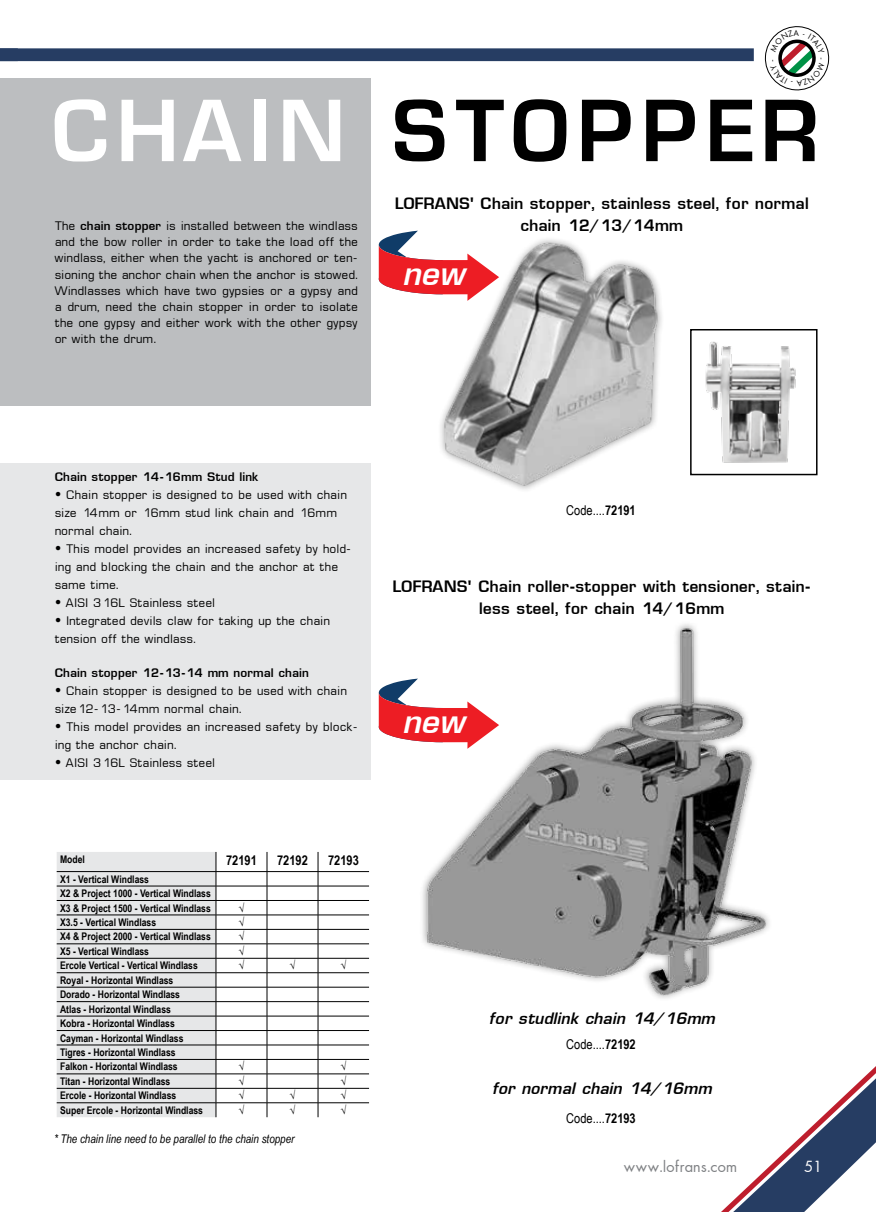
<style>
.page{position:relative;width:876px;height:1212px;background:#fff}
.page>*{position:absolute;margin:0;border:0;box-sizing:border-box;transform-origin:0 0}
.t1{font:95.4px "UB Europa Bold";letter-spacing:.06em;color:#000}
.t2{font:italic 36.6px "UB Europa Bold";color:#fff}
.t3{font:18px/21.6px "UB Europa Bold";color:#000;text-align:center}
.t4{font:italic 18px "UB Europa Bold";color:#000}
.t5{font:18px "UB Future Normal";color:#808285}
.t6{font:18px "UB Future Normal";color:#fff}
.t7{font:13.5px/18px "UB Europa Normal";color:#000}
.t8{font:13.5px "UB Europa Bold";color:#000}
.t9{font:13.5px "Arial Narrow";color:#000}
.t10{font:700 13.5px "Arial Narrow";color:#000}
.t11{font:italic 12px "Arial Narrow";color:#000}
.t12{font:700 10.5px/14.4px "Arial Narrow";color:#000}
.t13{font:10.5px "Arial Narrow";color:#000}
.s1{color:#fff}
.s2{font-family:"UB Europa Bold"}
.s3{font-family:"Arial";font-weight:900;font-style:italic}
.s4{font-weight:700}
</style>
<div class="page">
<svg style="left:721px;top:1066px;width:155px;height:146px"></svg>
<div style="left:0;top:48px;width:754px;height:13px;background:#263d63"></div>
<div style="left:0;top:463px;width:370px;height:317px;background:#e6e7e8"></div>
<div style="left:0;top:78px;width:370px;height:328px;background:#bcbec0"></div>
<hr style="left:216px;top:871px;width:51px;height:1px;background:#000">
<hr style="left:267px;top:871px;width:51px;height:1px;background:#000">
<hr style="left:318px;top:871px;width:51px;height:1px;background:#000">
<hr style="left:216px;top:886px;width:51px;height:1px;background:#000">
<hr style="left:267px;top:886px;width:51px;height:1px;background:#000">
<hr style="left:318px;top:886px;width:51px;height:1px;background:#000">
<hr style="left:216px;top:900px;width:51px;height:1px;background:#000">
<hr style="left:267px;top:900px;width:51px;height:1px;background:#000">
<hr style="left:318px;top:900px;width:51px;height:1px;background:#000">
<hr style="left:216px;top:915px;width:51px;height:1px;background:#000">
<hr style="left:267px;top:915px;width:51px;height:1px;background:#000">
<hr style="left:318px;top:915px;width:51px;height:1px;background:#000">
<hr style="left:216px;top:929px;width:51px;height:1px;background:#000">
<hr style="left:267px;top:929px;width:51px;height:1px;background:#000">
<hr style="left:318px;top:929px;width:51px;height:1px;background:#000">
<hr style="left:216px;top:943px;width:51px;height:1px;background:#000">
<hr style="left:267px;top:943px;width:51px;height:1px;background:#000">
<hr style="left:318px;top:943px;width:51px;height:1px;background:#000">
<hr style="left:216px;top:958px;width:51px;height:1px;background:#000">
<hr style="left:267px;top:958px;width:51px;height:1px;background:#000">
<hr style="left:318px;top:958px;width:51px;height:1px;background:#000">
<hr style="left:216px;top:972px;width:51px;height:1px;background:#000">
<hr style="left:267px;top:972px;width:51px;height:1px;background:#000">
<hr style="left:318px;top:972px;width:51px;height:1px;background:#000">
<hr style="left:216px;top:987px;width:51px;height:1px;background:#000">
<hr style="left:267px;top:987px;width:51px;height:1px;background:#000">
<hr style="left:318px;top:987px;width:51px;height:1px;background:#000">
<hr style="left:216px;top:1001px;width:51px;height:1px;background:#000">
<hr style="left:267px;top:1001px;width:51px;height:1px;background:#000">
<hr style="left:318px;top:1001px;width:51px;height:1px;background:#000">
<hr style="left:216px;top:1016px;width:51px;height:1px;background:#000">
<hr style="left:267px;top:1016px;width:51px;height:1px;background:#000">
<hr style="left:318px;top:1016px;width:51px;height:1px;background:#000">
<hr style="left:216px;top:1030px;width:51px;height:1px;background:#000">
<hr style="left:267px;top:1030px;width:51px;height:1px;background:#000">
<hr style="left:318px;top:1030px;width:51px;height:1px;background:#000">
<hr style="left:216px;top:1045px;width:51px;height:1px;background:#000">
<hr style="left:267px;top:1045px;width:51px;height:1px;background:#000">
<hr style="left:318px;top:1045px;width:51px;height:1px;background:#000">
<hr style="left:216px;top:1059px;width:51px;height:1px;background:#000">
<hr style="left:267px;top:1059px;width:51px;height:1px;background:#000">
<hr style="left:318px;top:1059px;width:51px;height:1px;background:#000">
<hr style="left:216px;top:1073px;width:51px;height:1px;background:#000">
<hr style="left:267px;top:1073px;width:51px;height:1px;background:#000">
<hr style="left:318px;top:1073px;width:51px;height:1px;background:#000">
<hr style="left:216px;top:1088px;width:51px;height:1px;background:#000">
<hr style="left:267px;top:1088px;width:51px;height:1px;background:#000">
<hr style="left:318px;top:1088px;width:51px;height:1px;background:#000">
<hr style="left:216px;top:1102px;width:51px;height:1px;background:#000">
<svg style="left:57px;top:852px;width:160px;height:265px;background:#d7d8d8"></svg>
<hr style="left:267px;top:1102px;width:51px;height:1px;background:#000">
<svg style="left:267px;top:852px;width:1px;height:265px"></svg>
<hr style="left:318px;top:1102px;width:51px;height:1px;background:#000">
<svg style="left:318px;top:852px;width:1px;height:265px"></svg>
<svg style="left:379px;top:231px;width:39px;height:63px"></svg>
<svg style="left:379px;top:680px;width:28px;height:60px"></svg>
<img style="left:705px;top:341px;width:91px;height:122px">
<div style="left:690px;top:329px;width:127px;height:146px;border:2px solid #000"></div>
<img style="left:418px;top:239px;width:244px;height:251px">
<img style="left:407px;top:624px;width:362px;height:375px">
<svg style="left:764px;top:26px;width:66px;height:65px"></svg>
<p class="t1" style="left:46px;top:85px;width:771px"><span class="s1">CHAIN</span> STOPPER</p>
<p class="t7" style="left:54px;top:218px;width:305px;line-height:16.2px;text-align:justify">The <span class="s2">chain stopper</span> is installed between the windlass and the bow roller in order to take the load off the windlass, either when the yacht is anchored or ten&shy;sioning the anchor chain when the anchor is stowed.<br>Windlasses which have two gypsies or a gypsy and a drum, need the chain stopper in order to isolate the one gypsy and either work with the other gypsy or with the drum.</p>
<p class="t3" style="left:394px;top:193px;width:415px">LOFRANS’ Chain stopper, stainless steel, for normal chain 12/13/14mm</p>
<p class="t2" style="left:401px;top:256px;width:64px">new</p>
<p class="t8" style="left:54px;top:470px;width:205px">Chain stopper 14-16mm Stud link</p>
<p class="t7" style="left:54px;top:486px;width:294px"><span class="s3">•</span> Chain stopper is designed to be used with chain size 14mm or 16mm stud link chain and 16mm normal chain.</p>
<p class="t7" style="left:54px;top:540px;width:298px"><span class="s3">•</span> This model provides an increased safety by hold&shy;ing and blocking the chain and the anchor at the same time.</p>
<p class="t7" style="left:54px;top:594px;width:162px"><span class="s3">•</span> AISI 316L Stainless steel</p>
<p class="t7" style="left:54px;top:612px;width:277px"><span class="s3">•</span> Integrated devils claw for taking up the chain tension off the windlass.</p>
<p class="t8" style="left:54px;top:666px;width:256px">Chain stopper 12-13-14 mm normal chain</p>
<p class="t7" style="left:54px;top:682px;width:294px"><span class="s3">•</span> Chain stopper is designed to be used with chain size12-13-14mm normal chain.</p>
<p class="t7" style="left:54px;top:718px;width:305px"><span class="s3">•</span> This model provides an increased safety by block&shy;ing the anchor chain.</p>
<p class="t7" style="left:54px;top:754px;width:162px"><span class="s3">•</span> AISI 316L Stainless steel</p>
<p class="t9" style="left:566px;top:501px;width:71px">Code....<span class="s4">72191</span></p>
<p class="t3" style="left:392px;top:576px;width:420px">LOFRANS’ Chain roller-stopper with tensioner, stain&shy;less steel, for chain 14/16mm</p>
<p class="t2" style="left:401px;top:704px;width:64px">new</p>
<p class="t12" style="left:60px;top:851px;width:26px">Model</p>
<p class="t10" style="left:226px;top:850px;width:32px">72191</p>
<p class="t10" style="left:277px;top:850px;width:32px">72192</p>
<p class="t10" style="left:328px;top:850px;width:32px">72193</p>
<p class="t12" style="left:60px;top:871px;width:152px">X1 - Vertical Windlass<br>X2 &amp; Project 1000 - Vertical Windlass<br>X3 &amp; Project 1500 - Vertical Windlass</p>
<p class="t13" style="left:239px;top:900px;width:7px">√</p>
<p class="t12" style="left:60px;top:914px;width:98px">X3.5 - Vertical Windlass</p>
<p class="t13" style="left:239px;top:914px;width:7px">√</p>
<p class="t12" style="left:60px;top:929px;width:152px">X4 &amp; Project 2000 - Vertical Windlass</p>
<p class="t13" style="left:239px;top:929px;width:7px">√</p>
<p class="t12" style="left:60px;top:943px;width:90px">X5 - Vertical Windlass</p>
<p class="t13" style="left:239px;top:943px;width:7px">√</p>
<p class="t12" style="left:60px;top:958px;width:139px">Ercole Vertical - Vertical Windlass</p>
<p class="t13" style="left:239px;top:958px;width:7px">√</p>
<p class="t13" style="left:290px;top:958px;width:7px">√</p>
<p class="t13" style="left:341px;top:958px;width:7px">√</p>
<p class="t12" style="left:60px;top:972px;width:125px">Royal - Horizontal Windlass<br>Dorado - Horizontal Windlass<br>Atlas - Horizontal Windlass<br>Kobra - Horizontal Windlass<br>Cayman - Horizontal Windlass<br>Tigres - Horizontal Windlass<br>Falkon - Horizontal Windlass</p>
<p class="t13" style="left:239px;top:1059px;width:7px">√</p>
<p class="t13" style="left:341px;top:1059px;width:7px">√</p>
<p class="t12" style="left:60px;top:1073px;width:112px">Titan - Horizontal Windlass</p>
<p class="t13" style="left:239px;top:1073px;width:7px">√</p>
<p class="t13" style="left:341px;top:1073px;width:7px">√</p>
<p class="t12" style="left:60px;top:1088px;width:118px">Ercole - Horizontal Windlass</p>
<p class="t13" style="left:239px;top:1088px;width:7px">√</p>
<p class="t13" style="left:290px;top:1088px;width:7px">√</p>
<p class="t13" style="left:341px;top:1088px;width:7px">√</p>
<p class="t12" style="left:60px;top:1102px;width:144px">Super Ercole - Horizontal Windlass</p>
<p class="t13" style="left:239px;top:1102px;width:7px">√</p>
<p class="t13" style="left:290px;top:1102px;width:7px">√</p>
<p class="t13" style="left:341px;top:1102px;width:7px">√</p>
<p class="t11" style="left:54px;top:1131px;width:242px">* The chain line need to be parallel to the chain stopper</p>
<p class="t4" style="left:488px;top:1010px;width:228px">for studlink chain 14/16mm</p>
<p class="t9" style="left:566px;top:1034px;width:71px">Code....<span class="s4">72192</span></p>
<p class="t4" style="left:491px;top:1079px;width:221px">for normal chain 14/16mm</p>
<p class="t9" style="left:566px;top:1108px;width:71px">Code....<span class="s4">72193</span></p>
<h3 class="t5" style="left:623px;top:1158px;width:115px">www.lofrans.com</h3>
<p class="t6" style="left:804px;top:1158px;width:19px">51</p>
</div>
